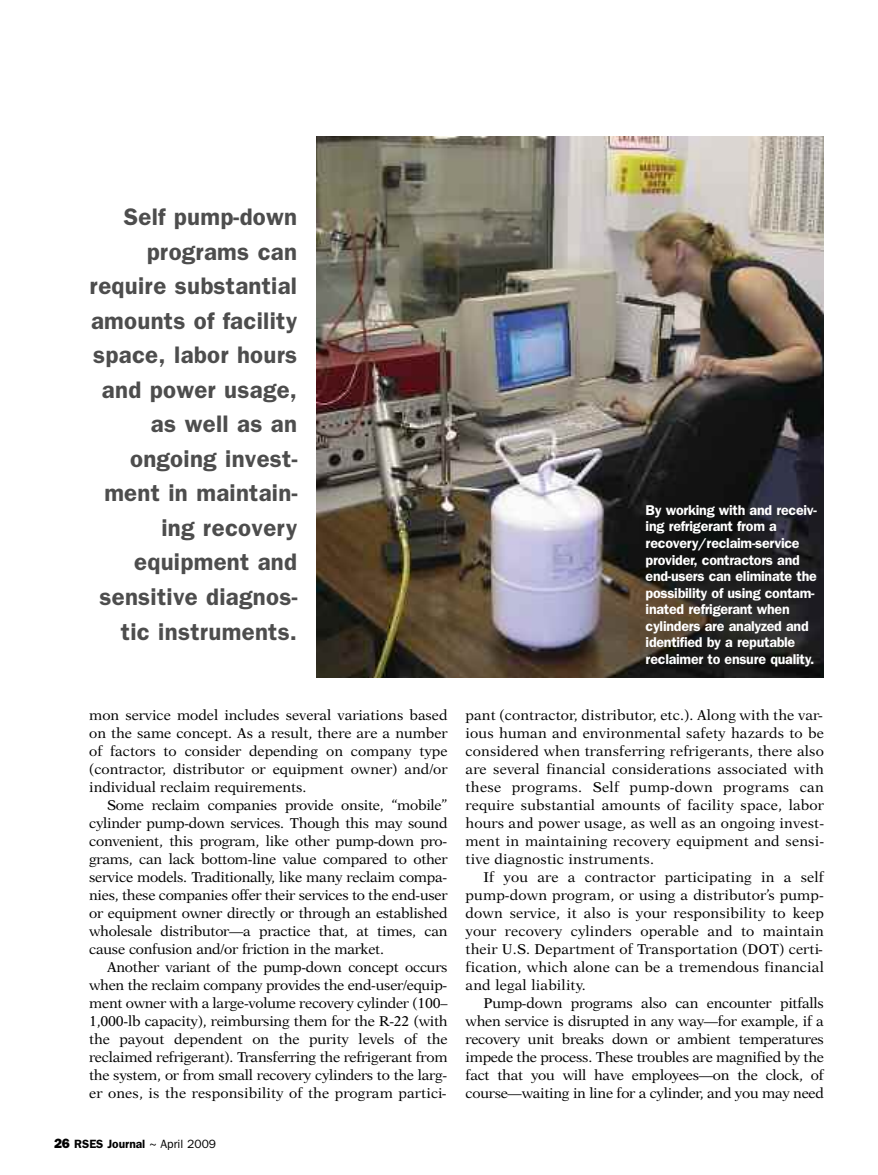
<style>
.page{position:relative;width:878px;height:1175px;background:#fff}
.page>*{position:absolute;margin:0;border:0;box-sizing:border-box;transform-origin:0 0}
.t1{font:600 24px/34.5px "Franklin Gothic";letter-spacing:.01em;color:#4d4d4d;text-align:right}
.t2{font:14.25px/18px "New Aster";color:#000;text-align:justify}
.t3{font:600 14.25px/16.5px "Franklin Gothic";letter-spacing:-.02em;color:#fff}
.t4{font:600 12px "Franklin Gothic";color:#000}
.s1{font-weight:800;font-size:13.5px}
.s2{font-weight:400}
</style>
<div class="page">
<img style="left:317px;top:136px;width:507px;height:541px">
<h1 class="t1" style="left:89px;top:200px;width:209px">Self pump-down programs can require substantial amounts of facility space, labor hours and power usage, as well as an ongoing invest&shy;ment in maintain&shy;ing recovery equipment and sensitive diagnos&shy;tic instruments.</h1>
<p class="t2" style="left:89px;top:707px;width:360px">mon service model includes several variations based on the same concept. As a result, there are a number of factors to consider depending on company type (contractor, distributor or equipment owner) and/or individual reclaim requirements.</p>
<p class="t2" style="left:89px;top:797px;width:360px;text-indent:18px">Some reclaim companies provide onsite, “mobile” cylinder pump-down services. Though this may sound convenient, this program, like other pump-down pro&shy;grams, can lack bottom-line value compared to other service models. Traditionally, like many reclaim compa&shy;nies, these companies offer their services to the end-user or equipment owner directly or through an established wholesale distributor—a practice that, at times, can cause confusion and/or friction in the market.</p>
<p class="t2" style="left:89px;top:959px;width:360px;text-indent:18px">Another variant of the pump-down concept occurs when the reclaim company provides the end-user/equip&shy;ment owner with a large-volume recovery cylinder (100– 1,000-lb capacity), reimbursing them for the R-22 (with the payout dependent on the purity levels of the reclaimed refrigerant). Transferring the refrigerant from the system, or from small recovery cylinders to the larg&shy;er ones, is the responsibility of the program partici-</p>
<p class="t4" style="left:54px;top:1136px;width:163px"><span class="s1">26</span> RSES Journal <span class="s2">~ April 2009</span></p>
<p class="t3" style="left:645px;top:502px;width:173px">By working with and receiv&shy;ing refrigerant from a recovery/reclaim-service provider, contractors and end-users can eliminate the possibility of using contam&shy;inated refrigerant when cylinders are analyzed and identified by a reputable reclaimer to ensure quality.</p>
<p class="t2" style="left:465px;top:707px;width:360px">pant (contractor, distributor, etc.). Along with the var&shy;ious human and environmental safety hazards to be considered when transferring refrigerants, there also are several financial considerations associated with these programs. Self pump-down programs can require substantial amounts of facility space, labor hours and power usage, as well as an ongoing invest&shy;ment in maintaining recovery equipment and sensi&shy;tive diagnostic instruments.</p>
<p class="t2" style="left:465px;top:869px;width:360px;text-indent:18px">If you are a contractor participating in a self pump-down program, or using a distributor’s pump&shy;down service, it also is your responsibility to keep your recovery cylinders operable and to maintain their U.S. Department of Transportation (DOT) certi&shy;fication, which alone can be a tremendous financial and legal liability.</p>
<p class="t2" style="left:465px;top:995px;width:360px;text-indent:18px">Pump-down programs also can encounter pitfalls when service is disrupted in any way—for example, if a recovery unit breaks down or ambient temperatures impede the process. These troubles are magnified by the fact that you will have employees—on the clock, of course—waiting in line for a cylinder, and you may need</p>
</div>
